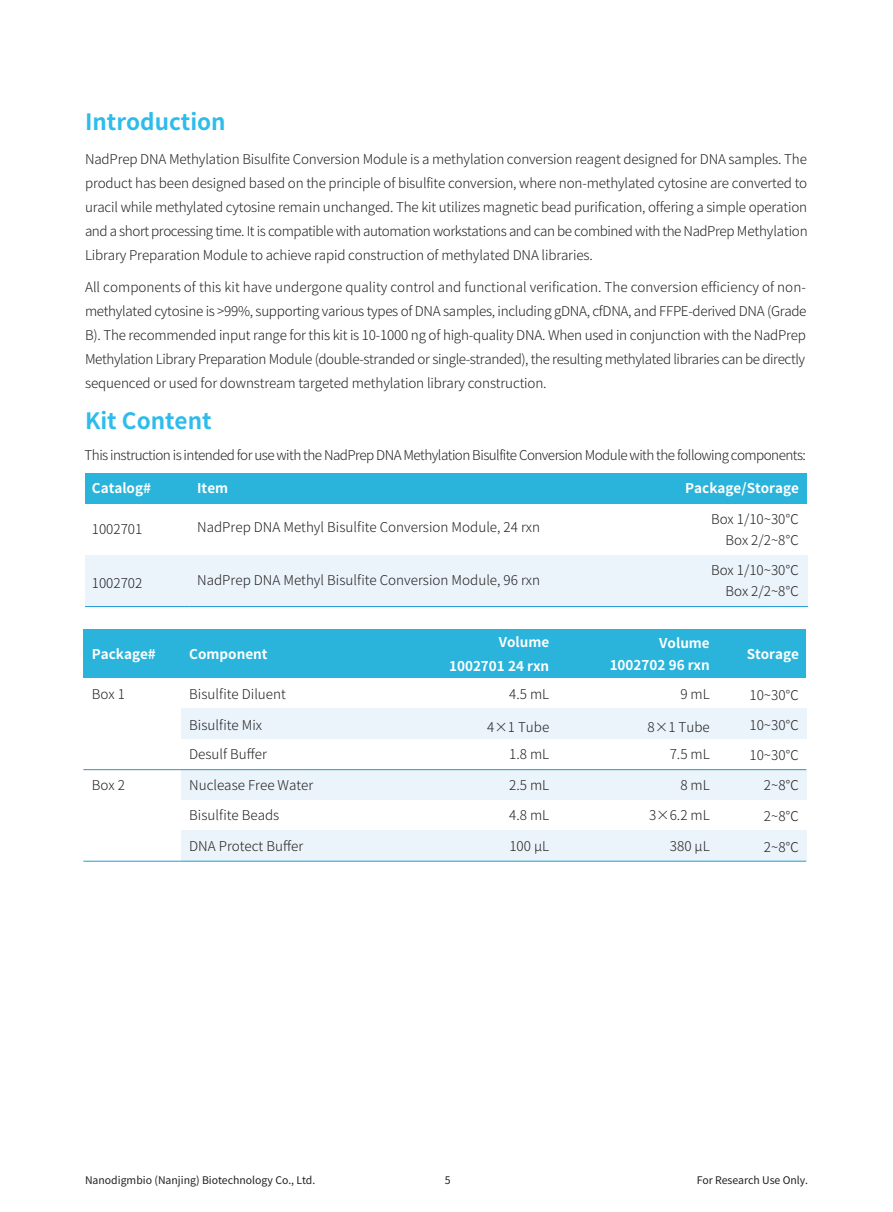
<style>
.page{position:relative;width:893px;height:1212px;background:#fff}
.page>*{position:absolute;margin:0;border:0;box-sizing:border-box;transform-origin:0 0}
.t1{font:700 22.5px "Noto Sans Hans";color:#2ebcec}
.t2{font:300 13.5px/24px "Noto Sans Hans";color:#231f20;text-align:justify}
.t3{font:300 13.5px "Noto Sans Hans";letter-spacing:-.04em;color:#231f20}
.t4{font:700 13.5px "Noto Sans Hans";color:#fff}
.t5{font:10.5px "Source Han Sans CN";color:#231f20}
.t6{font:10.5px "Noto Sans Hans";color:#231f20}
</style>
<div class="page">
<div style="left:85px;top:473px;width:721px;height:30px;background:#2ab4db"></div>
<div style="left:85px;top:555px;width:723px;height:51px;background:#eaf4fa"></div>
<div style="left:181px;top:831px;width:625px;height:30px;background:#eaf4fa"></div>
<div style="left:181px;top:770px;width:625px;height:30px;background:#eaf4fa"></div>
<div style="left:181px;top:709px;width:625px;height:30px;background:#eaf4fa"></div>
<hr style="left:85px;top:606px;width:104px;height:1px;background:#1e98d5">
<hr style="left:189px;top:606px;width:502px;height:1px;background:#1e98d5">
<hr style="left:691px;top:606px;width:117px;height:1px;background:#1e98d5">
<div style="left:83px;top:630px;width:723px;height:48px;background:#2ab4db"></div>
<hr style="left:83px;top:769px;width:723px;height:1px;background:#1e98d5">
<hr style="left:83px;top:861px;width:723px;height:1px;background:#1e9ed7">
<h1 class="t1" style="left:85px;top:109px;width:142px">Introduction</h1>
<p class="t2" style="left:85px;top:147px;width:724px">NadPrep DNA Methylation Bisulfite Conversion Module is a methylation conversion reagent designed for DNA samples. The product has been designed based on the principle of bisulfite conversion, where non-methylated cytosine are converted to uracil while methylated cytosine remain unchanged. The kit utilizes magnetic bead purification, offering a simple operation and a short processing time. It is compatible with automation workstations and can be combined with the NadPrep Methylation Library Preparation Module to achieve rapid construction of methylated DNA libraries.</p>
<p class="t2" style="left:85px;top:275px;width:723px">All components of this kit have undergone quality control and functional verification. The conversion efficiency of non&shy;methylated cytosine is &gt;99%, supporting various types of DNA samples, including gDNA, cfDNA, and FFPE-derived DNA (Grade B). The recommended input range for this kit is 10-1000 ng of high-quality DNA. When used in conjunction with the NadPrep Methylation Library Preparation Module (double-stranded or single-stranded), the resulting methylated libraries can be directly sequenced or used for downstream targeted methylation library construction.</p>
<h1 class="t1" style="left:85px;top:408px;width:128px">Kit Content</h1>
<p class="t3" style="left:85px;top:448px;width:723px">This instruction is intended for use with the NadPrep DNA Methylation Bisulfite Conversion Module with the following components:</p>
<p class="t4" style="left:92px;top:481px;width:61px">Catalog#</p>
<p class="t4" style="left:197px;top:481px;width:32px">Item</p>
<p class="t4" style="left:685px;top:481px;width:115px">Package/Storage</p>
<p class="t2" style="left:92px;top:518px;width:52px">1002701</p>
<p class="t2" style="left:726px;top:528px;width:75px">Box 2/2~8℃</p>
<p class="t2" style="left:92px;top:571px;width:52px">1002702</p>
<p class="t2" style="left:726px;top:580px;width:75px">Box 2/2~8℃</p>
<p class="t4" style="left:499px;top:634px;width:52px">Volume</p>
<p class="t4" style="left:659px;top:635px;width:52px">Volume</p>
<p class="t4" style="left:92px;top:646px;width:66px">Package#</p>
<p class="t4" style="left:189px;top:646px;width:80px">Component</p>
<p class="t4" style="left:747px;top:646px;width:54px">Storage</p>
<p class="t4" style="left:449px;top:658px;width:102px">1002701 24 rxn</p>
<p class="t4" style="left:610px;top:658px;width:102px">1002702 96 rxn</p>
<p class="t2" style="left:189px;top:682px;width:98px">Bisulfite Diluent</p>
<p class="t2" style="left:509px;top:682px;width:42px">4.5 mL</p>
<p class="t2" style="left:680px;top:682px;width:31px">9 mL</p>
<p class="t2" style="left:711px;top:507px;width:89px">Box 1/10~30℃</p>
<p class="t2" style="left:711px;top:559px;width:89px">Box 1/10~30℃</p>
<p class="t2" style="left:197px;top:515px;width:344px">NadPrep DNA Methyl Bisulfite Conversion Module, 24 rxn</p>
<p class="t2" style="left:197px;top:568px;width:344px">NadPrep DNA Methyl Bisulfite Conversion Module, 96 rxn</p>
<p class="t2" style="left:92px;top:682px;width:35px">Box 1</p>
<p class="t2" style="left:749px;top:683px;width:51px">10~30℃</p>
<p class="t2" style="left:749px;top:714px;width:51px">10~30℃</p>
<p class="t2" style="left:189px;top:710px;width:79px;line-height:29.4px">Bisulfite Mix<br>Desulf Buffer</p>
<p class="t2" style="left:189px;top:773px;width:126px">Nuclease Free Water</p>
<p class="t2" style="left:189px;top:803px;width:92px">Bisulfite Beads</p>
<p class="t2" style="left:189px;top:834px;width:115px">DNA Protect Buffer</p>
<p class="t2" style="left:487px;top:715px;width:64px">4×1 Tube</p>
<p class="t2" style="left:648px;top:715px;width:64px">8×1 Tube</p>
<p class="t2" style="left:509px;top:742px;width:42px">1.8 mL</p>
<p class="t2" style="left:749px;top:743px;width:51px">10~30℃</p>
<p class="t2" style="left:670px;top:742px;width:42px">7.5 mL</p>
<p class="t2" style="left:92px;top:773px;width:35px">Box 2</p>
<p class="t2" style="left:509px;top:773px;width:42px">2.5 mL</p>
<p class="t2" style="left:680px;top:773px;width:31px">8 mL</p>
<p class="t2" style="left:509px;top:803px;width:42px">4.8 mL</p>
<p class="t2" style="left:649px;top:803px;width:62px">3×6.2 mL</p>
<p class="t2" style="left:509px;top:834px;width:41px">100 µL</p>
<p class="t2" style="left:670px;top:834px;width:41px">380 µL</p>
<p class="t2" style="left:764px;top:774px;width:37px">2~8℃</p>
<p class="t2" style="left:764px;top:804px;width:37px">2~8℃</p>
<p class="t2" style="left:764px;top:835px;width:37px">2~8℃</p>
<p class="t5" style="left:85px;top:1174px;width:232px">Nanodigmbio (Nanjing) Biotechnology Co., Ltd.</p>
<p class="t6" style="left:445px;top:1174px;width:7px">5</p>
<p class="t5" style="left:697px;top:1174px;width:113px">For Research Use Only.</p>
</div>
